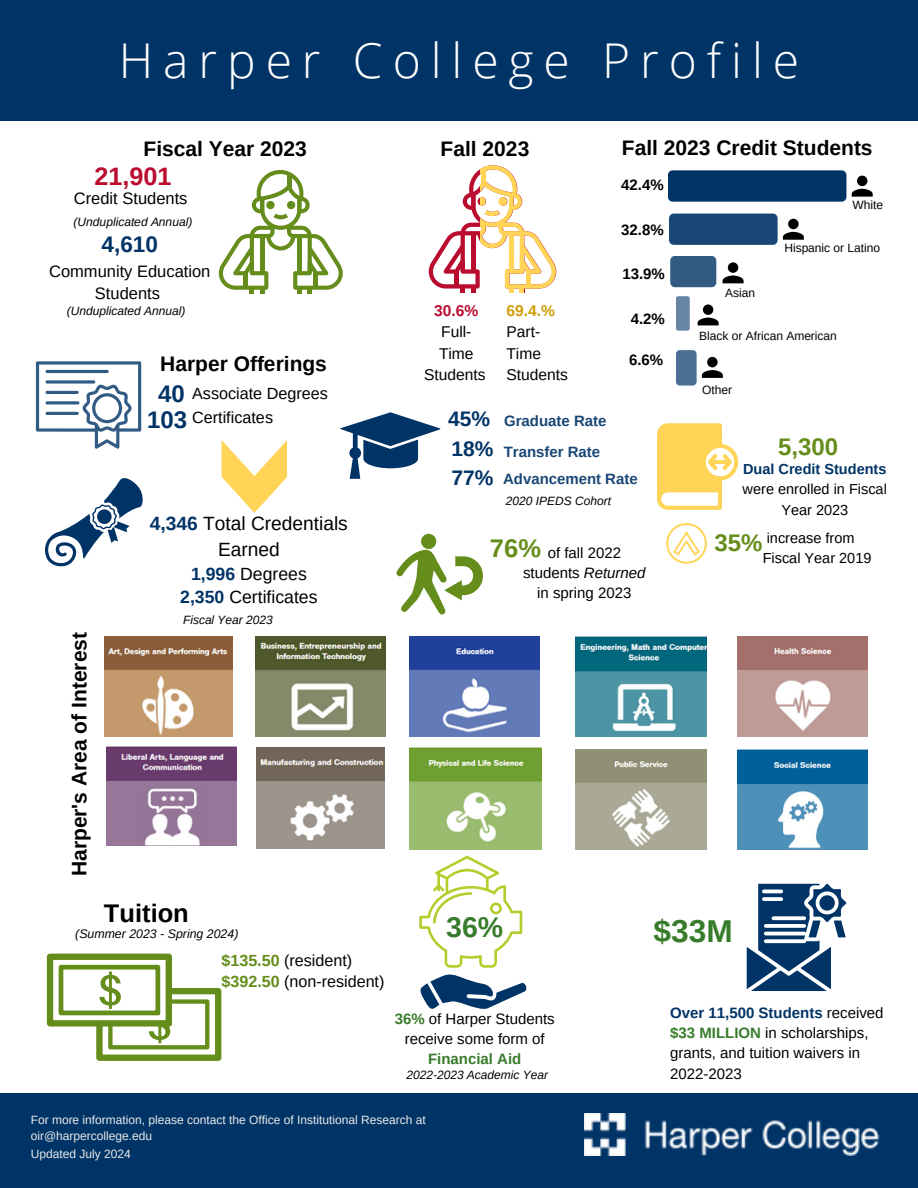
<style>
.page{position:relative;width:918px;height:1188px;background:#fff}
.page>*{position:absolute;margin:0;border:0;box-sizing:border-box;transform-origin:0 0}
.t1{font:300 48px "Open Sans";letter-spacing:.205em;color:#fff}
.t2{font:700 31.65px "Arimo";color:#387c2b}
.t3{font:700 28.5px "Arimo";color:#387c2b}
.t4{font:700 25.5px "Arimo";color:#000}
.t5{font:700 25.5px "Arimo";color:#658d1b}
.t6{font:700 25.2px "Arimo";color:#ba0c2f}
.t7{font:700 24px "Arimo";color:#658d1b}
.t8{font:700 24px "Arimo";color:#036}
.t9{font:700 22.5px "Arimo";color:#036}
.t10{font:700 21px "Arimo";color:#000}
.t11{font:700 21px "Arimo";color:#036}
.t12{font:19.2px/25.8px "Arimo";color:#000;text-align:center}
.t13{font:17.7px "Arimo";color:#000}
.t14{font:16.5px/22.5px "Arimo";color:#000;text-align:center}
.t15{font:16.2px "Arimo";color:#000}
.t16{font:16.05px "Arimo";color:#000}
.t17{font:15.6px/21.3px "Arimo";color:#000;text-align:center}
.t18{font:15px/20.2px "Arimo";color:#000;text-align:center}
.t19{font:700 15px "Arimo";color:#194775}
.t20{font:700 15px "Arimo";color:#000}
.t21{font:700 15px "Arimo";color:#387c2b}
.t22{font:14.55px/20.2px "Arimo";color:#000}
.t23{font:italic 12.3px "Arimo";color:#000}
.t24{font:12px/16.8px "Arimo";color:#eaeaea}
.t25{font:italic 12px "Arimo";color:#000}
.t26{font:12px "Arimo";color:#000}
.s1{font-weight:700;color:#036}
.s2{font-weight:700;color:#658d1b}
.s3{font-weight:700;color:#ba0c2f}
.s4{font-weight:700;color:#d19d05}
.s5{font-style:italic}
.s6{font-weight:700;color:#387c2b}
</style>
<div class="page">
<div style="left:0;top:0;width:918px;height:121px;background:#036"></div>
<div style="left:0;top:1093px;width:918px;height:95px;background:#036"></div>
<img style="left:584px;top:1113px;width:296px;height:42px">
<svg style="left:219px;top:170px;width:124px;height:124px"></svg>
<hr style="left:314px;top:273px;width:4px;height:15px;background:#658d1b">
<svg style="left:747px;top:884px;width:99px;height:107px"></svg>
<svg style="left:340px;top:412px;width:100px;height:67px"></svg>
<svg style="left:396px;top:534px;width:87px;height:80px"></svg>
<svg style="left:657px;top:423px;width:81px;height:87px"></svg>
<hr style="left:708px;top:460px;width:24px;height:4px;background:#ffd457;border-radius:2px">
<svg style="left:666px;top:523px;width:40px;height:40px"></svg>
<svg style="left:852px;top:176px;width:21px;height:21px"></svg>
<div style="left:668px;top:170px;width:178px;height:32px;background:#036;border-radius:5px"></div>
<div style="left:676px;top:296px;width:14px;height:35px;background:#6684a3;border-radius:2px"></div>
<svg style="left:698px;top:304px;width:21px;height:21px"></svg>
<div style="left:676px;top:350px;width:21px;height:36px;background:#4c7093;border-radius:4px"></div>
<svg style="left:702px;top:357px;width:21px;height:21px"></svg>
<div style="left:670px;top:256px;width:46px;height:31px;background:#325b84;border-radius:5px"></div>
<svg style="left:723px;top:262px;width:21px;height:21px"></svg>
<div style="left:669px;top:214px;width:109px;height:31px;background:#194775;border-radius:5px"></div>
<svg style="left:783px;top:219px;width:21px;height:21px"></svg>
<svg style="left:36px;top:361px;width:105px;height:88px"></svg>
<hr style="left:46px;top:370px;width:63px;height:3px;background:#325b84;border-radius:2px">
<svg style="left:46px;top:380px;width:49px;height:4px"></svg>
<hr style="left:46px;top:391px;width:33px;height:3px;background:#325b84;border-radius:2px">
<hr style="left:46px;top:401px;width:33px;height:3px;background:#325b84;border-radius:2px">
<hr style="left:46px;top:412px;width:33px;height:3px;background:#325b84;border-radius:2px">
<svg style="left:222px;top:440px;width:65px;height:73px"></svg>
<img style="left:104px;top:636px;width:129px;height:101px">
<img style="left:255px;top:636px;width:131px;height:101px">
<img style="left:409px;top:636px;width:131px;height:101px">
<img style="left:575px;top:636px;width:132px;height:101px">
<img style="left:737px;top:636px;width:131px;height:100px">
<img style="left:107px;top:746px;width:129px;height:99px">
<img style="left:257px;top:747px;width:128px;height:102px">
<img style="left:409px;top:748px;width:132px;height:101px">
<img style="left:575px;top:749px;width:132px;height:100px">
<img style="left:737px;top:749px;width:131px;height:100px">
<svg style="left:429px;top:165px;width:127px;height:128px"></svg>
<div style="left:481px;top:170px;width:5px;height:12px;background:#ffd457"></div>
<svg style="left:47px;top:954px;width:174px;height:106px"></svg>
<svg style="left:45px;top:478px;width:98px;height:88px"></svg>
<svg style="left:419px;top:856px;width:107px;height:153px"></svg>
<p class="t1" style="left:119px;top:27px;width:682px">Harper College Profile</p>
<h4 class="t10" style="left:144px;top:137px;width:165px">Fiscal Year 2023</h4>
<h6 class="t6" style="left:95px;top:163px;width:79px">21,901</h6>
<p class="t14" style="left:74px;top:187px;width:115px">Credit Students</p>
<p class="t25" style="left:74px;top:215px;width:120px">(Unduplicated Annual)</p>
<p class="t9" style="left:102px;top:232px;width:58px">4,610</p>
<p class="t14" style="left:49px;top:260px;width:163px">Community Education<br>Students</p>
<p class="t25" style="left:67px;top:304px;width:120px">(Unduplicated Annual)</p>
<p class="t10" style="left:160px;top:352px;width:168px">Harper Offerings</p>
<p class="t8" style="left:158px;top:380px;width:28px">40</p>
<p class="t8" style="left:147px;top:407px;width:42px">103</p>
<p class="t15" style="left:192px;top:384px;width:137px">Associate Degrees</p>
<p class="t15" style="left:192px;top:409px;width:82px">Certificates</p>
<h4 class="t10" style="left:68px;top:876px;width:246px;rotate:-90deg">Harper's Area of Interest</h4>
<p class="t12" style="left:150px;top:511px;width:199px"><span class="s1">4,346</span> Total Credentials<br>Earned</p>
<p class="t13" style="left:191px;top:564px;width:117px"><span class="s1">1,996</span> Degrees</p>
<h6 class="t13" style="left:180px;top:587px;width:139px"><span class="s1">2,350</span> Certificates</h6>
<p class="t25" style="left:183px;top:613px;width:91px">Fiscal Year 2023</p>
<p class="t4" style="left:104px;top:899px;width:86px">Tuition</p>
<p class="t23" style="left:75px;top:927px;width:165px">(Summer 2023 - Spring 2024)</p>
<p class="t16" style="left:221px;top:952px;width:132px"><span class="s2">$135.50</span> (resident)</p>
<h4 class="t16" style="left:222px;top:973px;width:164px"><span class="s2">$392.50</span> (non-resident)</h4>
<p class="t10" style="left:441px;top:137px;width:90px">Fall 2023</p>
<p class="t17" style="left:424px;top:300px;width:63px"><span class="s3">30.6%<br></span>Full-<br>Time<br>Students</p>
<p class="t17" style="left:506px;top:300px;width:63px;text-align:left"><span class="s4">69.4.%<br></span>Part-<br>Time<br>Students</p>
<p class="t11" style="left:448px;top:407px;width:44px">45%</p>
<h5 class="t11" style="left:451px;top:437px;width:44px">18%</h5>
<h6 class="t19" style="left:504px;top:412px;width:104px">Graduate Rate</h6>
<h5 class="t19" style="left:504px;top:444px;width:98px">Transfer Rate</h5>
<p class="t10" style="left:622px;top:136px;width:252px">Fall 2023 Credit Students</p>
<p class="t20" style="left:621px;top:177px;width:44px">42.4%</p>
<p class="t20" style="left:621px;top:221px;width:44px">32.8%</p>
<p class="t20" style="left:622px;top:265px;width:44px">13.9%</p>
<p class="t20" style="left:631px;top:310px;width:36px">4.2%</p>
<p class="t20" style="left:629px;top:351px;width:36px">6.6%</p>
<p class="t26" style="left:853px;top:198px;width:32px">White</p>
<p class="t26" style="left:725px;top:286px;width:31px">Asian</p>
<p class="t26" style="left:784px;top:242px;width:97px">Hispanic or Latino</p>
<p class="t26" style="left:699px;top:329px;width:139px">Black or African American</p>
<p class="t26" style="left:702px;top:383px;width:31px">Other</p>
<p class="t7" style="left:778px;top:433px;width:62px">5,300</p>
<h3 class="t11" style="left:451px;top:466px;width:44px">77%</h3>
<p class="t19" style="left:503px;top:470px;width:136px">Advancement Rate</p>
<p class="t25" style="left:506px;top:494px;width:107px">2020 IPEDS Cohort</p>
<p class="t5" style="left:490px;top:534px;width:53px">76%</p>
<h4 class="t18" style="left:523px;top:542px;width:124px">of fall 2022 students <span class="s5">Returned </span>in spring 2023</h4>
<p class="t22" style="left:743px;top:459px;width:146px;text-align:center"><span class="s1">Dual Credit Students </span>were enrolled in Fiscal<br>Year 2023</p>
<h6 class="t22" style="left:763px;top:528px;width:110px">increase from<br>Fiscal Year 2019</h6>
<h6 class="t7" style="left:715px;top:529px;width:50px">35%</h6>
<p class="t3" style="left:446px;top:911px;width:59px">36%</p>
<p class="t18" style="left:395px;top:1008px;width:162px"><span class="s6">36%</span> of Harper Students receive some form of</p>
<h4 class="t21" style="left:428px;top:1051px;width:95px">Financial Aid</h4>
<p class="t25" style="left:406px;top:1068px;width:143px">2022-2023 Academic Year</p>
<p class="t2" style="left:654px;top:913px;width:81px">$33M</p>
<h5 class="t18" style="left:670px;top:1003px;width:215px;text-align:left"><span class="s1">Over 11,500 Students</span> received <span class="s6">$33 MILLION</span> in scholarships, grants, and tuition waivers in<br>2022-2023</h5>
<p class="t24" style="left:31px;top:1111px;width:397px">For more information, please contact the Office of Institutional Research at oir@harpercollege.edu</p>
<p class="t24" style="left:31px;top:1146px;width:101px">Updated July 2024</p>
</div>
